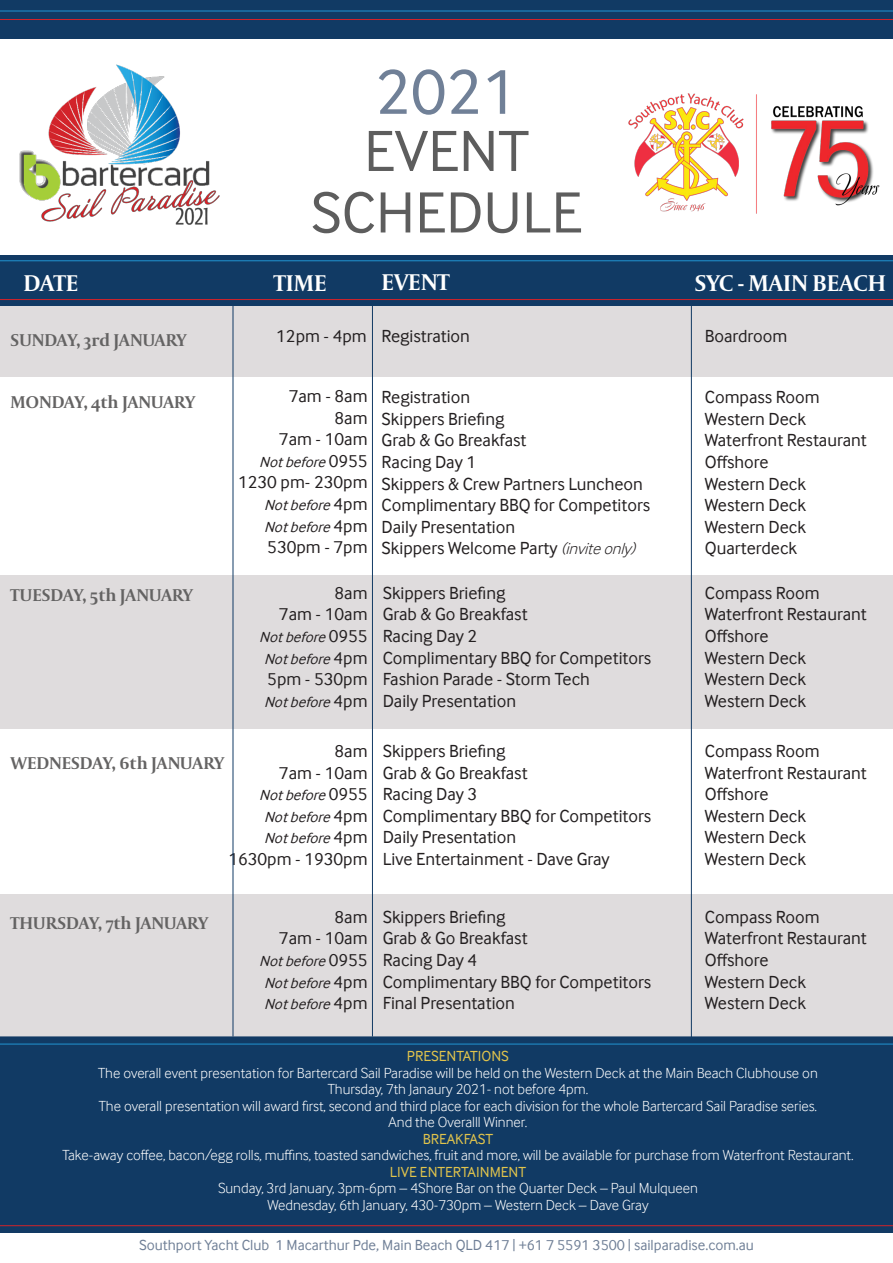
<style>
.page{position:relative;width:893px;height:1263px;background:#fff}
.page>*{position:absolute;margin:0;border:0;box-sizing:border-box;transform-origin:0 0}
.t1{font:66px "Inter Face";color:#708097}
.t2{font:60px/61.5px "Inter Face";color:#5d5d5d;text-align:center}
.t3{font:700 24px "Capitolium 2";color:#fff}
.t4{font:18px "Inter Face";color:#231f20}
.t5{font:700 18px "Capitolium 2";color:#646363}
.t6{font:300 15px/16.5px "Inter Face";color:#fff;text-align:center}
.t7{font:italic 15px "Inter Face";letter-spacing:-.015em;color:#231f20}
.t8{font:15px "Inter Face";color:#708097}
.t9{font:15px "Inter Face";color:#e1c44c}
.s1{font-style:normal;font-size:18px}
.s2{font-weight:300;font-style:italic;font-size:16.5px}
</style>
<div class="page">
<div style="left:0;top:1036px;width:893px;height:197px;background:#113a64"></div>
<div style="left:0;top:894px;width:893px;height:142px;background:#dfdcdd"></div>
<div style="left:0;top:576px;width:893px;height:153px;background:#dfdcdd"></div>
<div style="left:0;top:0;width:893px;height:38px;background:#113a64"></div>
<img style="left:19px;top:64px;width:201px;height:161px">
<div style="left:0;top:255px;width:893px;height:51px;background:#113a64"></div>
<div style="left:0;top:306px;width:893px;height:70px;background:#dfdcdd"></div>
<hr style="left:0;top:19px;width:893px;height:1px;background:#d1232a">
<hr style="left:0;top:11px;width:893px;height:1px;background:#2193d1">
<hr style="left:372px;top:255px;width:1px;height:781px;background:#113a64">
<hr style="left:233px;top:262px;width:1px;height:774px;background:#113a64">
<hr style="left:691px;top:263px;width:1px;height:775px;background:#113a64">
<hr style="left:0;top:299px;width:893px;height:1px;background:#d1232a">
<hr style="left:0;top:260px;width:893px;height:1px;background:#2193d1">
<img style="left:628px;top:93px;width:252px;height:121px">
<hr style="left:0;top:1044px;width:893px;height:1px;background:#2193d1">
<hr style="left:0;top:1225px;width:893px;height:1px;background:#d1232a">
<p class="t1" style="left:375px;top:54px;width:144px">2021</p>
<p class="t2" style="left:311px;top:120px;width:273px">EVENT<br>SCHEDULE</p>
<p class="t3" style="left:23px;top:267px;width:56px">DATE</p>
<p class="t3" style="left:274px;top:267px;width:54px">TIME</p>
<p class="t3" style="left:381px;top:266px;width:70px">EVENT</p>
<p class="t3" style="left:695px;top:266px;width:193px">SYC - MAIN BEACH</p>
<p class="t5" style="left:11px;top:328px;width:177px">SUNDAY, 3rd JANUARY</p>
<p class="t4" style="left:276px;top:325px;width:92px">12pm - 4pm</p>
<p class="t4" style="left:381px;top:325px;width:90px">Registration</p>
<p class="t4" style="left:705px;top:325px;width:84px">Boardroom</p>
<p class="t4" style="left:289px;top:386px;width:80px">7am - 8am</p>
<p class="t4" style="left:334px;top:407px;width:35px">8am</p>
<p class="t4" style="left:279px;top:429px;width:90px">7am - 10am</p>
<p class="t7" style="left:259px;top:453px;width:110px">Notbefore<span class="s1">0 9 5 5</span></p>
<p class="t4" style="left:238px;top:472px;width:131px">1230 pm- 230pm</p>
<p class="t7" style="left:264px;top:497px;width:105px">Notbefore<span class="s1">4 p m</span></p>
<p class="t7" style="left:264px;top:518px;width:105px">Notbefore<span class="s1">4 p m</span></p>
<p class="t4" style="left:267px;top:537px;width:102px">530pm - 7pm</p>
<p class="t4" style="left:334px;top:583px;width:35px">8am</p>
<p class="t4" style="left:279px;top:604px;width:90px">7am - 10am</p>
<p class="t7" style="left:259px;top:628px;width:110px">Notbefore<span class="s1">0 9 5 5</span></p>
<p class="t7" style="left:264px;top:650px;width:105px">Notbefore<span class="s1">4 p m</span></p>
<p class="t4" style="left:267px;top:669px;width:102px">5pm - 530pm</p>
<p class="t7" style="left:264px;top:693px;width:105px">Notbefore<span class="s1">4 p m</span></p>
<p class="t4" style="left:334px;top:741px;width:35px">8am</p>
<p class="t4" style="left:279px;top:762px;width:90px">7am - 10am</p>
<p class="t7" style="left:259px;top:787px;width:110px">Notbefore<span class="s1">0 9 5 5</span></p>
<p class="t7" style="left:264px;top:808px;width:105px">Notbefore<span class="s1">4 p m</span></p>
<p class="t7" style="left:264px;top:830px;width:105px">Notbefore<span class="s1">4 p m</span></p>
<p class="t4" style="left:228px;top:849px;width:141px">1630pm - 1930pm</p>
<p class="t5" style="left:11px;top:390px;width:186px">MONDAY, 4th JANUARY</p>
<p class="t5" style="left:11px;top:583px;width:184px">TUESDAY, 5th JANUARY</p>
<p class="t5" style="left:11px;top:751px;width:215px">WEDNESDAY, 6th JANUARY</p>
<p class="t4" style="left:382px;top:387px;width:90px">Registration</p>
<p class="t4" style="left:382px;top:409px;width:124px">Skippers Briefing</p>
<p class="t4" style="left:382px;top:430px;width:146px">Grab &amp; Go Breakfast</p>
<p class="t4" style="left:382px;top:452px;width:96px">Racing Day 1</p>
<p class="t4" style="left:382px;top:473px;width:263px">Skippers &amp; Crew Partners Luncheon</p>
<p class="t4" style="left:382px;top:495px;width:270px">Complimentary BBQ for Competitors</p>
<p class="t4" style="left:382px;top:517px;width:135px">Daily Presentation</p>
<p class="t4" style="left:382px;top:538px;width:260px">Skippers Welcome Party <span class="s2">(inviteonly)</span></p>
<p class="t4" style="left:383px;top:583px;width:124px">Skippers Briefing</p>
<p class="t4" style="left:383px;top:604px;width:146px">Grab &amp; Go Breakfast</p>
<p class="t4" style="left:383px;top:626px;width:96px">Racing Day 2</p>
<p class="t4" style="left:383px;top:647px;width:270px">Complimentary BBQ for Competitors</p>
<p class="t4" style="left:383px;top:669px;width:209px">Fashion Parade - Storm Tech</p>
<p class="t4" style="left:383px;top:691px;width:135px">Daily Presentation</p>
<p class="t4" style="left:383px;top:741px;width:124px">Skippers Briefing</p>
<p class="t4" style="left:383px;top:762px;width:146px">Grab &amp; Go Breakfast</p>
<p class="t4" style="left:383px;top:784px;width:96px">Racing Day 3</p>
<p class="t4" style="left:383px;top:805px;width:270px">Complimentary BBQ for Competitors</p>
<p class="t4" style="left:383px;top:827px;width:135px">Daily Presentation</p>
<p class="t4" style="left:383px;top:849px;width:229px">Live Entertainment - Dave Gray</p>
<p class="t4" style="left:705px;top:387px;width:116px">Compass Room</p>
<p class="t4" style="left:705px;top:409px;width:103px">Western Deck</p>
<p class="t4" style="left:705px;top:430px;width:163px">Waterfront Restaurant</p>
<p class="t4" style="left:705px;top:452px;width:65px">Offshore</p>
<p class="t4" style="left:705px;top:473px;width:103px">Western Deck</p>
<p class="t4" style="left:705px;top:495px;width:103px">Western Deck</p>
<p class="t4" style="left:705px;top:517px;width:103px">Western Deck</p>
<p class="t4" style="left:705px;top:538px;width:94px">Quarterdeck</p>
<p class="t4" style="left:705px;top:583px;width:116px">Compass Room</p>
<p class="t4" style="left:705px;top:604px;width:163px">Waterfront Restaurant</p>
<p class="t4" style="left:705px;top:626px;width:65px">Offshore</p>
<p class="t4" style="left:705px;top:647px;width:103px">Western Deck</p>
<p class="t4" style="left:705px;top:669px;width:103px">Western Deck</p>
<p class="t4" style="left:705px;top:691px;width:103px">Western Deck</p>
<p class="t4" style="left:705px;top:741px;width:116px">Compass Room</p>
<p class="t4" style="left:705px;top:762px;width:163px">Waterfront Restaurant</p>
<p class="t4" style="left:705px;top:784px;width:65px">Offshore</p>
<p class="t4" style="left:705px;top:805px;width:103px">Western Deck</p>
<p class="t4" style="left:705px;top:827px;width:103px">Western Deck</p>
<p class="t4" style="left:705px;top:849px;width:103px">Western Deck</p>
<p class="t5" style="left:11px;top:911px;width:199px">THURSDAY, 7th JANUARY</p>
<p class="t4" style="left:334px;top:907px;width:35px">8am</p>
<p class="t4" style="left:279px;top:928px;width:90px">7am - 10am</p>
<p class="t7" style="left:259px;top:952px;width:110px">Notbefore<span class="s1">0 9 5 5</span></p>
<p class="t7" style="left:264px;top:974px;width:105px">Notbefore<span class="s1">4 p m</span></p>
<p class="t7" style="left:264px;top:996px;width:105px">Notbefore<span class="s1">4 p m</span></p>
<p class="t4" style="left:383px;top:907px;width:124px">Skippers Briefing</p>
<p class="t4" style="left:383px;top:928px;width:146px">Grab &amp; Go Breakfast</p>
<p class="t4" style="left:383px;top:950px;width:96px">Racing Day 4</p>
<p class="t4" style="left:383px;top:971px;width:270px">Complimentary BBQ for Competitors</p>
<p class="t4" style="left:383px;top:993px;width:134px">Final Presentation</p>
<p class="t4" style="left:705px;top:907px;width:116px">Compass Room</p>
<p class="t4" style="left:705px;top:928px;width:163px">Waterfront Restaurant</p>
<p class="t4" style="left:705px;top:950px;width:65px">Offshore</p>
<p class="t4" style="left:705px;top:971px;width:103px">Western Deck</p>
<p class="t4" style="left:705px;top:993px;width:103px">Western Deck</p>
<p class="t9" style="left:407px;top:1048px;width:104px">PRESENTATIONS</p>
<p class="t6" style="left:98px;top:1064px;width:721px">The overall event presentation for Bartercard Sail Paradise will be held on the Western Deck at the Main Beach Clubhouse on<br>Thursday, 7th Janaury 2021- not before 4pm.</p>
<p class="t6" style="left:99px;top:1097px;width:720px">The overall presentation will award first, second and third place for each division for the whole Bartercard Sail Paradise series.<br>And the Overalll Winner.</p>
<p class="t9" style="left:423px;top:1130px;width:72px">BREAKFAST</p>
<p class="t6" style="left:62px;top:1147px;width:793px">Take-away coffee, bacon/egg rolls, muffins, toasted sandwiches, fruit and more, will be available for purchase from Waterfront Restaurant.</p>
<p class="t9" style="left:390px;top:1163px;width:138px">LIVE ENTERTAINMENT</p>
<p class="t6" style="left:218px;top:1180px;width:481px">Sunday, 3rd January, 3pm-6pm – 4Shore Bar on the Quarter Deck – Paul Mulqueen</p>
<p class="t6" style="left:267px;top:1196px;width:383px">Wednesday, 6th January, 430-730pm – Western Deck – Dave Gray</p>
<p class="t8" style="left:139px;top:1236px;width:616px">Southport Yacht Club 1 Macarthur Pde, Main Beach QLD 417 | +61 7 5591 3500 | sailparadise.com.au</p>
</div>
